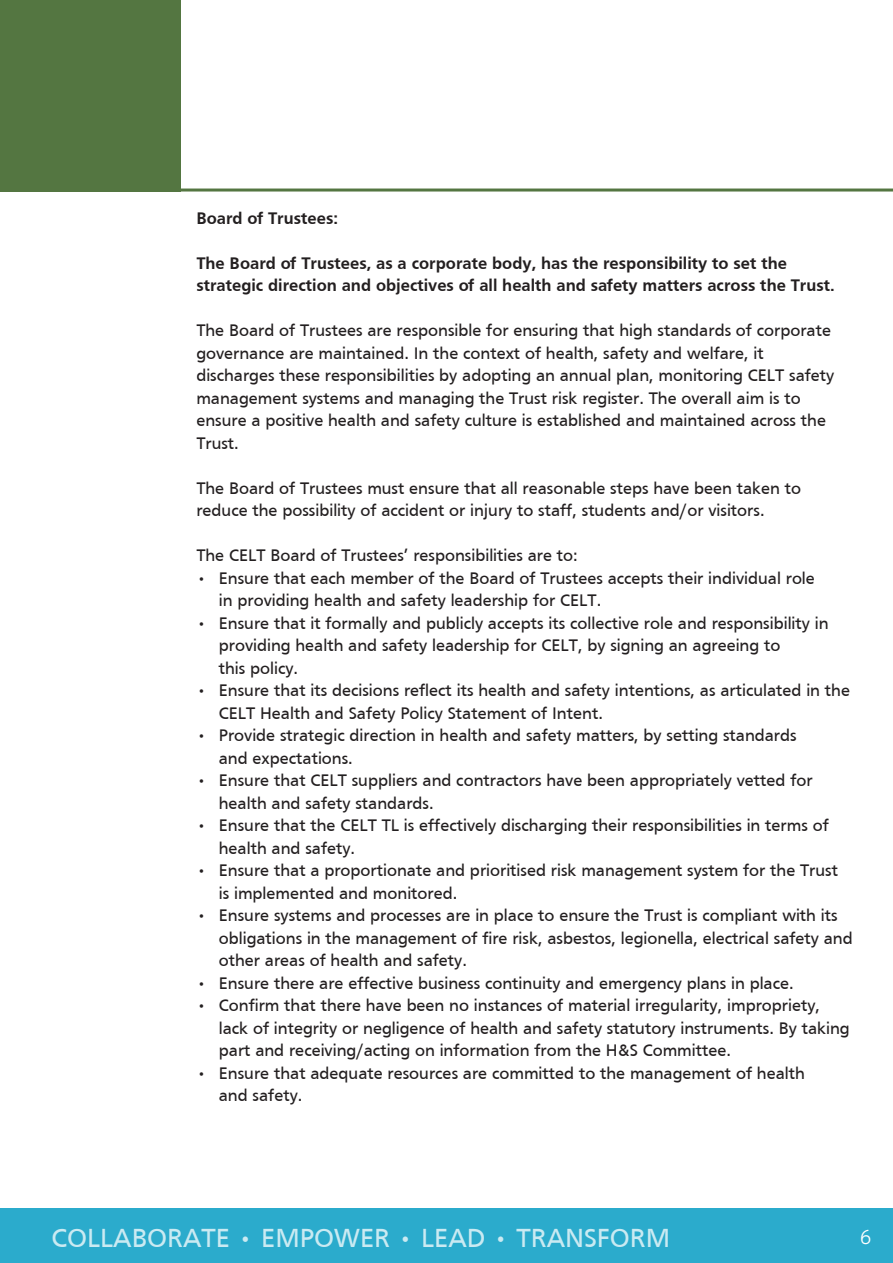
<style>
.page{position:relative;width:893px;height:1263px;background:#fff}
.page>*{position:absolute;margin:0;border:0;box-sizing:border-box;transform-origin:0 0}
.t1{font:27px "Frutiger";color:#caeaf2}
.t2{font:300 19.5px "Aller";color:#fff}
.t3{font:17.25px/22.5px "Frutiger";color:#231f20}
.t4{font:700 17.25px/22.5px "Frutiger";color:#231f20}
</style>
<div class="page">
<div style="left:0;top:1209px;width:893px;height:54px;background:#2babcc"></div>
<hr style="left:181px;top:189px;width:712px;height:3px;background:#547641">
<div style="left:0;top:0;width:180px;height:191px;background:#547641"></div>
<p class="t4" style="left:196px;top:206px;width:143px">Board of Trustees:</p>
<p class="t4" style="left:196px;top:251px;width:640px">The Board of Trustees, as a corporate body, has the responsibility to set the strategic direction and objectives of all health and safety matters across the Trust.</p>
<p class="t3" style="left:196px;top:319px;width:639px">The Board of Trustees are responsible for ensuring that high standards of corporate governance are maintained. In the context of health, safety and welfare, it discharges these responsibilities by adopting an annual plan, monitoring CELT safety management systems and managing the Trust risk register. The overall aim is to ensure a positive health and safety culture is established and maintained across the Trust.</p>
<p class="t3" style="left:196px;top:477px;width:606px">The Board of Trustees must ensure that all reasonable steps have been taken to reduce the possibility of accident or injury to staff, students and/or visitors.</p>
<p class="t3" style="left:196px;top:544px;width:383px">The CELT Board of Trustees’ responsibilities are to:</p>
<p class="t3" style="left:219px;top:567px;width:598px;text-indent:-22px">• Ensure that each member of the Board of Trustees accepts their individual role in providing health and safety leadership for CELT.</p>
<p class="t3" style="left:219px;top:612px;width:611px;text-indent:-22px">• Ensure that it formally and publicly accepts its collective role and responsibility in providing health and safety leadership for CELT, by signing an agreeing to<br>this policy.</p>
<p class="t3" style="left:219px;top:679px;width:633px;text-indent:-22px">• Ensure that its decisions reflect its health and safety intentions, as articulated in the<br>CELT Health and Safety Policy Statement of Intent.</p>
<p class="t3" style="left:219px;top:724px;width:579px;text-indent:-22px">• Provide strategic direction in health and safety matters, by setting standards and expectations.</p>
<p class="t3" style="left:219px;top:769px;width:595px;text-indent:-22px">• Ensure that CELT suppliers and contractors have been appropriately vetted for health and safety standards.</p>
<p class="t3" style="left:219px;top:814px;width:611px;text-indent:-22px">• Ensure that the CELT TL is effectively discharging their responsibilities in terms of health and safety.</p>
<p class="t3" style="left:219px;top:859px;width:621px;text-indent:-22px">• Ensure that a proportionate and prioritised risk management system for the Trust is implemented and monitored.</p>
<p class="t3" style="left:219px;top:904px;width:635px;text-indent:-22px">• Ensure systems and processes are in place to ensure the Trust is compliant with its obligations in the management of fire risk, asbestos, legionella, electrical safety and other areas of health and safety.</p>
<p class="t3" style="left:196px;top:972px;width:599px">• Ensure there are effective business continuity and emergency plans in place.</p>
<p class="t3" style="left:219px;top:994px;width:632px;text-indent:-22px">• Confirm that there have been no instances of material irregularity, impropriety, lack of integrity or negligence of health and safety statutory instruments. By taking part and receiving/acting on information from the H&amp;S Committee.</p>
<p class="t3" style="left:219px;top:1062px;width:587px;text-indent:-22px">• Ensure that adequate resources are committed to the management of health and safety.</p>
<p class="t1" style="left:52px;top:1222px;width:620px">COLLABORATE • EMPOWER • LEAD • TRANSFORM</p>
<p class="t2" style="left:860px;top:1225px;width:13px">6</p>
</div>
